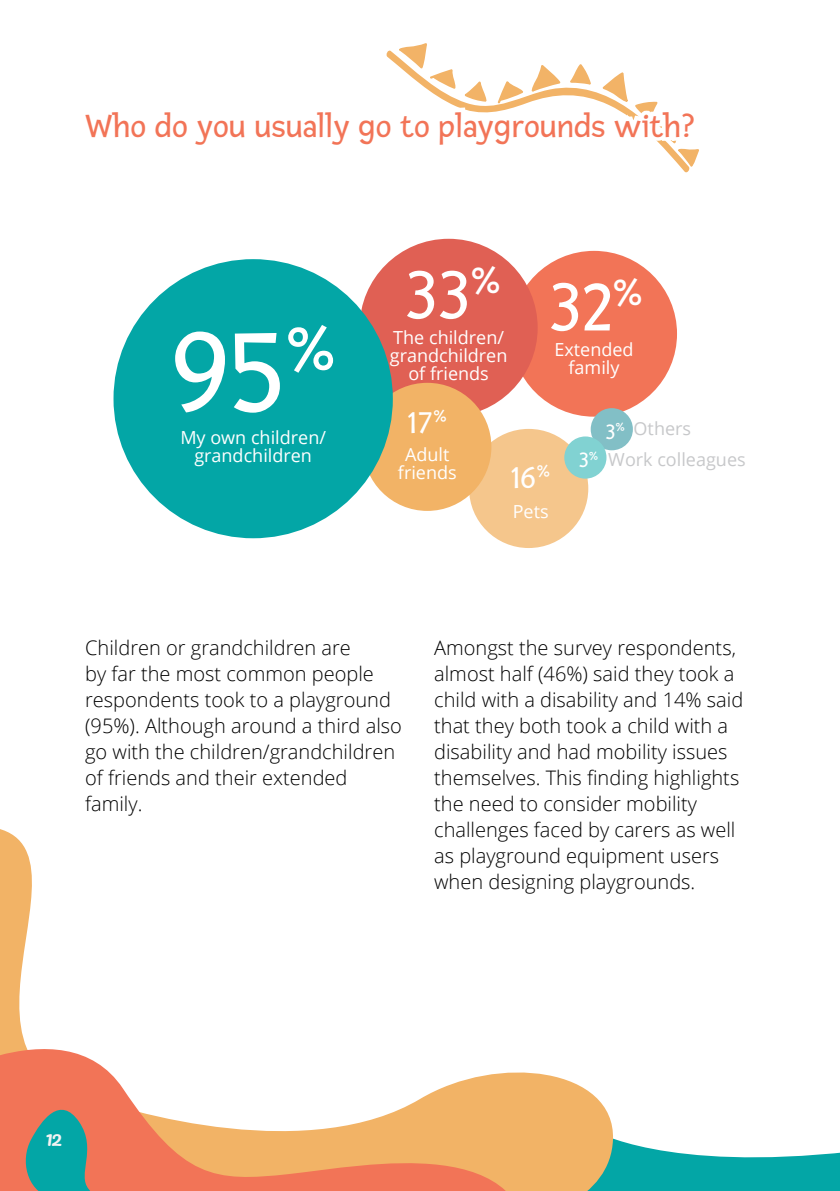
<style>
.page{position:relative;width:840px;height:1191px;background:#fff}
.page>*{position:absolute;margin:0;border:0;box-sizing:border-box;transform-origin:0 0}
.t1{font:120px "Fresca";color:#fff}
.t2{font:72px "Fresca";color:#fff}
.t3{font:34px "Fresca";color:#f27457}
.t4{font:32px "Fresca";color:#fff}
.t5{font:22px "Fresca";color:#fff}
.t6{font:300 20px/26px "Open Sans";color:#000}
.t7{font:20px "Pacifico";color:#f2f2f2}
.t8{font:18px/18px "Open Sans";color:#fff;text-align:center}
.t9{font:18px/31px "Open Sans";color:#c7c8ca}
</style>
<div class="page">
<svg style="left:615px;top:1139px;width:224px;height:52px;fill:#03a6a6"></svg>
<svg style="left:0;top:829px;width:615px;height:362px"></svg>
<svg style="left:0;top:998px;width:536px;height:193px"></svg>
<svg style="left:20px;top:1094px;width:81px;height:97px"></svg>
<svg style="left:386px;top:43px;width:313px;height:130px"></svg>
<div style="left:469px;top:429px;width:119px;height:119px;background:#f5c68c;border-radius:50%"></div>
<div style="left:511px;top:251px;width:165px;height:166px;background:#f27457;border-radius:50%"></div>
<div style="left:359px;top:239px;width:178px;height:178px;background:#e06054;border-radius:50%"></div>
<div style="left:363px;top:383px;width:128px;height:128px;background:#f2b366;border-radius:50%"></div>
<div style="left:590px;top:408px;width:42px;height:42px;background:#82bfc6;border-radius:50%"></div>
<div style="left:564px;top:436px;width:42px;height:42px;background:#81d2d2;border-radius:50%"></div>
<div style="left:113px;top:259px;width:279px;height:279px;background:#03a6a6;border-radius:50%"></div>
<h3 class="t3" style="left:85px;top:107px;width:609px">Who do you usually go to playgrounds with?</h3>
<h1 class="t1" style="left:170px;top:307px;width:168px">95<sup>%</sup></h1>
<p class="t8" style="left:180px;top:428px;width:147px">My own children/ grandchildren</p>
<h2 class="t2" style="left:404px;top:256px;width:98px">33<sup>%</sup></h2>
<p class="t8" style="left:389px;top:327px;width:119px">The children/ grandchildren of friends</p>
<h3 class="t4" style="left:407px;top:405px;width:41px">17<sup>%</sup></h3>
<p class="t8" style="left:397px;top:445px;width:60px">Adult friends</p>
<h2 class="t2" style="left:548px;top:268px;width:96px">32<sup>%</sup></h2>
<p class="t8" style="left:554px;top:340px;width:81px">Extended family</p>
<p class="t9" style="left:608px;top:413px;width:139px;text-indent:25px">Others<br>Work colleagues</p>
<p class="t5" style="left:605px;top:420px;width:21px">3<sup>%</sup></p>
<p class="t5" style="left:578px;top:448px;width:21px">3<sup>%</sup></p>
<h3 class="t4" style="left:511px;top:460px;width:41px">16<sup>%</sup></h3>
<p class="t8" style="left:512px;top:502px;width:37px">Pets</p>
<p class="t6" style="left:85px;top:634px;width:318px">Children or grandchildren are<br>by far the most common people respondents took to a playground (95%). Although around a third also go with the children/grandchildren of friends and their extended family.</p>
<p class="t6" style="left:434px;top:634px;width:310px">Amongst the survey respondents, almost half (46%) said they took a child with a disability and 14% said that they both took a child with a disability and had mobility issues themselves. This finding highlights the need to consider mobility challenges faced by carers as well as playground equipment users when designing playgrounds.</p>
<p class="t7" style="left:45px;top:1127px;width:19px">12</p>
</div>
